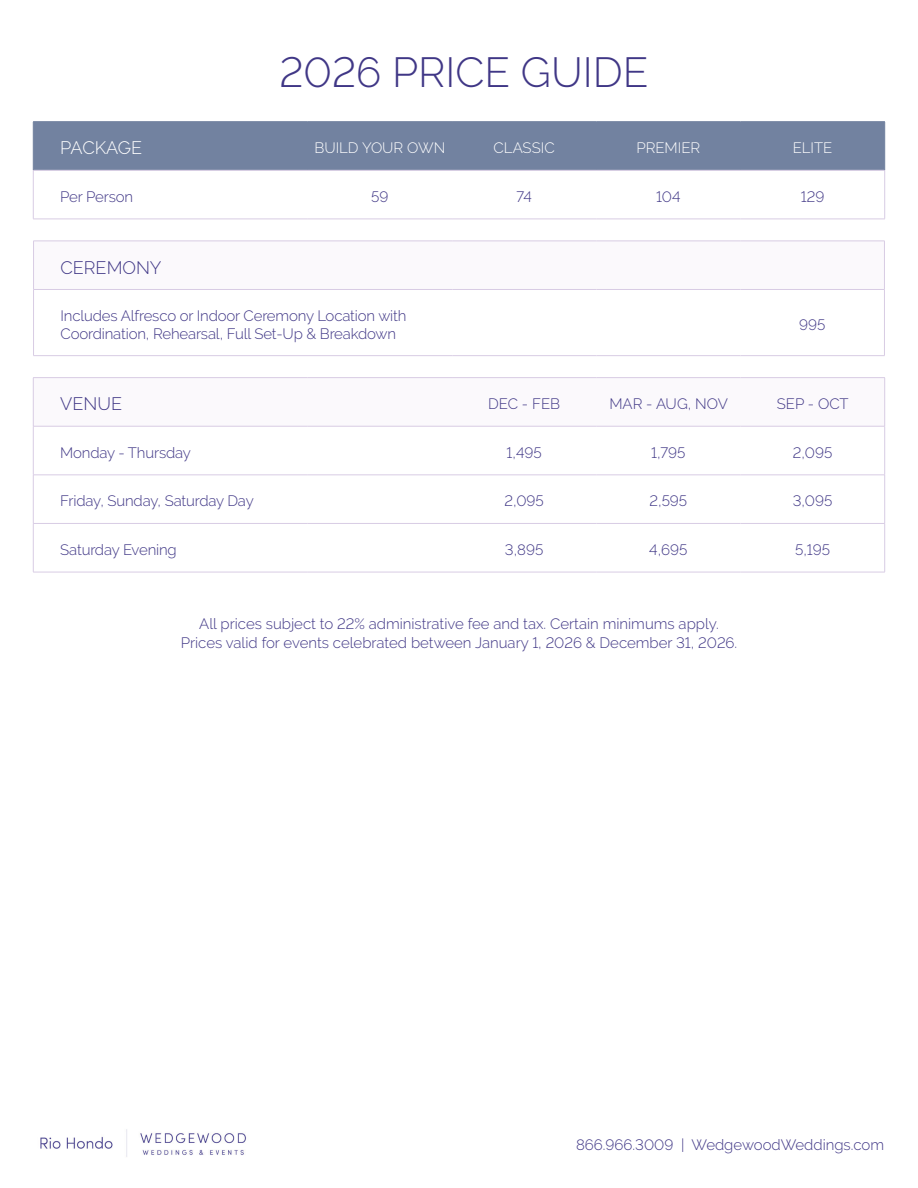
<style>
.page{position:relative;width:918px;height:1188px;background:#fff}
.page>*{position:absolute;margin:0;border:0;box-sizing:border-box;transform-origin:0 0}
.t1{font:300 42px "Raleway";color:#403786}
.t2{font:300 18px "Raleway";color:#403786}
.t3{font:300 18px "Raleway";letter-spacing:-.025em;color:#fff}
.t4{font:300 15px/18px "Raleway";letter-spacing:-.005em;color:#403786}
.t5{font:300 15px "Raleway";color:#fff}
</style>
<div class="page">
<svg style="left:33px;top:218px;width:852px;height:354px"></svg>
<div style="left:34px;top:122px;width:850px;height:48px;background:#7282a0"></div>
<hr style="left:33px;top:170px;width:275px;height:1px;background:#d8cce4">
<hr style="left:308px;top:170px;width:144px;height:1px;background:#d8cce4">
<hr style="left:452px;top:170px;width:144px;height:1px;background:#d8cce4">
<hr style="left:596px;top:170px;width:144px;height:1px;background:#d8cce4">
<hr style="left:740px;top:170px;width:145px;height:1px;background:#d8cce4">
<hr style="left:33px;top:170px;width:1px;height:49px;background:#d8cce4">
<hr style="left:884px;top:170px;width:1px;height:49px;background:#d8cce4">
<hr style="left:33px;top:219px;width:275px;height:1px;background:#d8cce4">
<hr style="left:308px;top:219px;width:144px;height:1px;background:#d8cce4">
<hr style="left:452px;top:219px;width:144px;height:1px;background:#d8cce4">
<hr style="left:596px;top:219px;width:144px;height:1px;background:#d8cce4">
<hr style="left:740px;top:219px;width:145px;height:1px;background:#d8cce4">
<hr style="left:33px;top:121px;width:275px;height:1px;background:#7282a0">
<hr style="left:33px;top:122px;width:1px;height:48px;background:#7282a0">
<hr style="left:308px;top:121px;width:144px;height:1px;background:#7282a0">
<hr style="left:452px;top:121px;width:144px;height:1px;background:#7282a0">
<hr style="left:596px;top:121px;width:144px;height:1px;background:#7282a0">
<hr style="left:740px;top:121px;width:145px;height:1px;background:#7282a0">
<hr style="left:884px;top:122px;width:1px;height:48px;background:#7282a0">
<svg style="left:34px;top:242px;width:850px;height:47px"></svg>
<hr style="left:33px;top:289px;width:419px;height:1px;background:#d8cce4">
<hr style="left:452px;top:289px;width:144px;height:1px;background:#d8cce4">
<hr style="left:596px;top:289px;width:144px;height:1px;background:#d8cce4">
<hr style="left:740px;top:289px;width:145px;height:1px;background:#d8cce4">
<hr style="left:33px;top:241px;width:419px;height:1px;background:#d8cce4">
<hr style="left:33px;top:241px;width:1px;height:48px;background:#d8cce4">
<hr style="left:452px;top:241px;width:144px;height:1px;background:#d8cce4">
<hr style="left:596px;top:241px;width:144px;height:1px;background:#d8cce4">
<hr style="left:740px;top:241px;width:145px;height:1px;background:#d8cce4">
<hr style="left:884px;top:241px;width:1px;height:48px;background:#d8cce4">
<hr style="left:33px;top:290px;width:1px;height:65px;background:#d8cce4">
<hr style="left:884px;top:290px;width:1px;height:65px;background:#d8cce4">
<hr style="left:33px;top:355px;width:419px;height:1px;background:#d8cce4">
<hr style="left:452px;top:355px;width:144px;height:1px;background:#d8cce4">
<hr style="left:596px;top:355px;width:144px;height:1px;background:#d8cce4">
<hr style="left:740px;top:355px;width:145px;height:1px;background:#d8cce4">
<svg style="left:34px;top:378px;width:850px;height:48px"></svg>
<hr style="left:33px;top:426px;width:1px;height:49px;background:#d8cce4">
<hr style="left:884px;top:426px;width:1px;height:49px;background:#d8cce4">
<hr style="left:33px;top:475px;width:1px;height:48px;background:#d8cce4">
<hr style="left:884px;top:475px;width:1px;height:48px;background:#d8cce4">
<hr style="left:33px;top:524px;width:1px;height:48px;background:#d8cce4">
<hr style="left:884px;top:524px;width:1px;height:48px;background:#d8cce4">
<hr style="left:33px;top:572px;width:275px;height:1px;background:#d8cce4">
<hr style="left:33px;top:475px;width:275px;height:1px;background:#d8cce4">
<hr style="left:33px;top:523px;width:275px;height:1px;background:#d8cce4">
<hr style="left:308px;top:572px;width:144px;height:1px;background:#d8cce4">
<hr style="left:452px;top:572px;width:144px;height:1px;background:#d8cce4">
<hr style="left:596px;top:572px;width:144px;height:1px;background:#d8cce4">
<hr style="left:740px;top:572px;width:145px;height:1px;background:#d8cce4">
<hr style="left:33px;top:377px;width:275px;height:1px;background:#d8cce4">
<hr style="left:33px;top:378px;width:1px;height:48px;background:#d8cce4">
<hr style="left:308px;top:377px;width:144px;height:1px;background:#d8cce4">
<hr style="left:452px;top:377px;width:144px;height:1px;background:#d8cce4">
<hr style="left:596px;top:377px;width:144px;height:1px;background:#d8cce4">
<hr style="left:740px;top:377px;width:145px;height:1px;background:#d8cce4">
<hr style="left:884px;top:378px;width:1px;height:48px;background:#d8cce4">
<hr style="left:33px;top:426px;width:275px;height:1px;background:#d8cce4">
<hr style="left:308px;top:426px;width:144px;height:1px;background:#d8cce4">
<hr style="left:452px;top:426px;width:144px;height:1px;background:#d8cce4">
<hr style="left:596px;top:426px;width:144px;height:1px;background:#d8cce4">
<hr style="left:740px;top:426px;width:145px;height:1px;background:#d8cce4">
<hr style="left:308px;top:475px;width:144px;height:1px;background:#d8cce4">
<hr style="left:452px;top:475px;width:144px;height:1px;background:#d8cce4">
<hr style="left:596px;top:475px;width:144px;height:1px;background:#d8cce4">
<hr style="left:740px;top:475px;width:145px;height:1px;background:#d8cce4">
<hr style="left:308px;top:523px;width:144px;height:1px;background:#d8cce4">
<hr style="left:452px;top:523px;width:144px;height:1px;background:#d8cce4">
<hr style="left:596px;top:523px;width:144px;height:1px;background:#d8cce4">
<hr style="left:740px;top:523px;width:145px;height:1px;background:#d8cce4">
<img style="left:40px;top:1129px;width:206px;height:28px">
<h1 class="t1" style="left:279px;top:47px;width:370px">2026 PRICE GUIDE</h1>
<p class="t3" style="left:60px;top:138px;width:83px">PACKAGE</p>
<p class="t5" style="left:314px;top:139px;width:132px">BUILD YOUR OWN</p>
<p class="t5" style="left:494px;top:139px;width:63px">CLASSIC</p>
<p class="t5" style="left:636px;top:139px;width:65px">PREMIER</p>
<p class="t5" style="left:793px;top:139px;width:41px">ELITE</p>
<p class="t4" style="left:60px;top:187px;width:74px">Per Person</p>
<p class="t4" style="left:371px;top:187px;width:19px">59</p>
<p class="t4" style="left:516px;top:187px;width:17px">74</p>
<p class="t4" style="left:656px;top:187px;width:26px">104</p>
<p class="t4" style="left:801px;top:187px;width:25px">129</p>
<p class="t2" style="left:61px;top:257px;width:103px">CEREMONY</p>
<p class="t4" style="left:61px;top:306px;width:348px">Includes Alfresco or Indoor Ceremony Location with<br>Coordination, Rehearsal, Full Set-Up &amp; Breakdown</p>
<p class="t4" style="left:799px;top:315px;width:28px">995</p>
<p class="t2" style="left:60px;top:394px;width:63px">VENUE</p>
<p class="t4" style="left:488px;top:395px;width:74px">DEC - FEB</p>
<p class="t4" style="left:609px;top:395px;width:120px">MAR - AUG, NOV</p>
<p class="t4" style="left:777px;top:395px;width:73px">SEP - OCT</p>
<p class="t4" style="left:60px;top:443px;width:132px">Monday - Thursday</p>
<p class="t4" style="left:507px;top:443px;width:37px">1,495</p>
<p class="t4" style="left:651px;top:443px;width:36px">1,795</p>
<p class="t4" style="left:793px;top:443px;width:41px">2,095</p>
<p class="t4" style="left:60px;top:492px;width:195px">Friday, Sunday, Saturday Day</p>
<p class="t4" style="left:504px;top:492px;width:41px">2,095</p>
<p class="t4" style="left:649px;top:492px;width:39px">2,595</p>
<p class="t4" style="left:793px;top:492px;width:41px">3,095</p>
<p class="t4" style="left:60px;top:540px;width:118px">Saturday Evening</p>
<p class="t4" style="left:505px;top:540px;width:40px">3,895</p>
<p class="t4" style="left:649px;top:540px;width:40px">4,695</p>
<p class="t4" style="left:795px;top:540px;width:37px">5,195</p>
<p class="t4" style="left:181px;top:614px;width:558px;line-height:19.5px;text-align:center">All prices subject to 22% administrative fee and tax. Certain minimums apply.<br>Prices valid for events celebrated between January 1, 2026 &amp; December 31, 2026.</p>
<p class="t4" style="left:576px;top:1136px;width:310px">866.966.3009 | WedgewoodWeddings.com</p>
</div>
